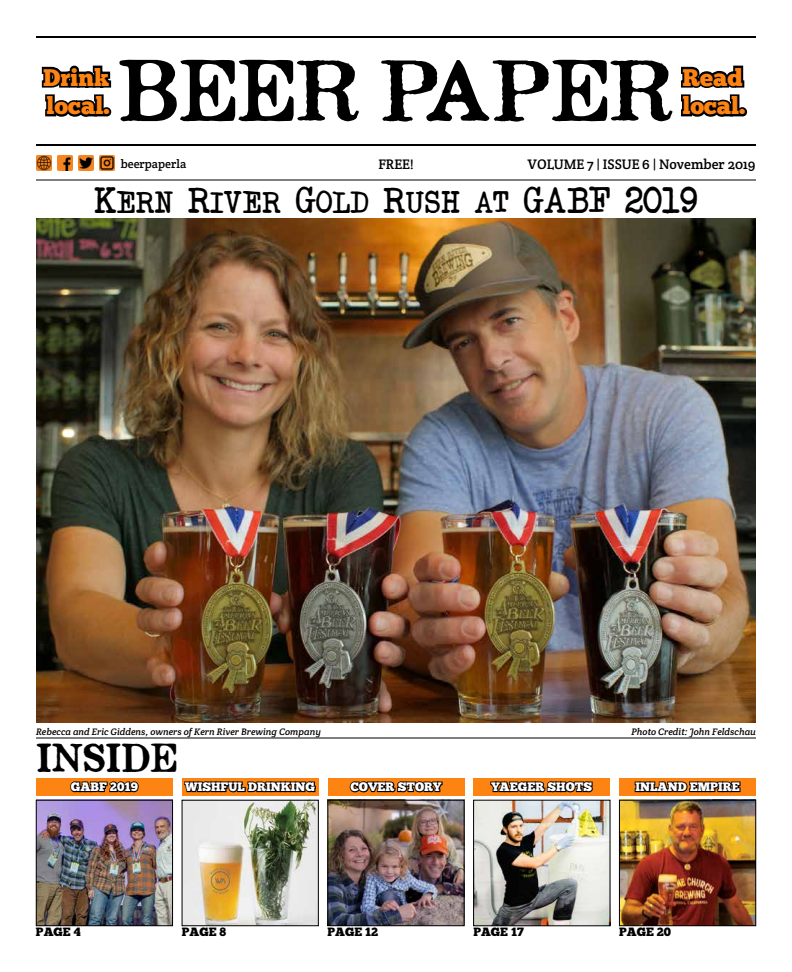
<style>
.page{position:relative;width:792px;height:972px;background:#fff}
.page>*{position:absolute;margin:0;border:0;box-sizing:border-box;transform-origin:0 0}
.t1{font:68px "Opera Lyrics Smooth";color:#000}
.t2{font:31.4px "Opera Lyrics Smooth";color:#000}
.t3{font:30px "Another Typewriter";letter-spacing:.02em;color:#000}
.t4{font:24px/28.8px "Chunk Five";color:#fd8413}
.t5{font:14px "Crete Round";color:#000}
.t6{font:12.3px "Chunk Five";color:#fff}
.t7{font:12px "Chunk Five";color:#000}
.t8{font:12px "Crete Round";color:#000}
.t9{font:italic 9.5px "Crete Round";color:#000}
.s1{font-size:36px}
</style>
<div class="page">
<hr style="left:36px;top:738px;width:720px;height:1px;background:#000">
<hr style="left:36px;top:144px;width:720px;height:2px;background:#000">
<hr style="left:36px;top:36px;width:720px;height:2px;background:#000">
<hr style="left:36px;top:180px;width:720px;height:1px;background:#000">
<img style="left:36px;top:155px;width:15px;height:15px">
<img style="left:57px;top:155px;width:15px;height:15px">
<img style="left:100px;top:155px;width:15px;height:15px">
<img style="left:78px;top:155px;width:16px;height:15px">
<svg style="left:41px;top:65px;width:71px;height:52px"></svg>
<div style="left:102px;top:107px;width:9px;height:9px;border:4px solid #000;border-radius:50%"></div>
<svg style="left:681px;top:65px;width:65px;height:52px"></svg>
<div style="left:738px;top:107px;width:9px;height:9px;border:4px solid #000;border-radius:50%"></div>
<div style="left:473px;top:778px;width:137px;height:18px;background:#fd8413"></div>
<svg style="left:490px;top:781px;width:103px;height:12px"></svg>
<div style="left:619px;top:778px;width:137px;height:18px;background:#fd8413"></div>
<svg style="left:634px;top:781px;width:107px;height:12px"></svg>
<div style="left:328px;top:778px;width:136px;height:18px;background:#fd8413"></div>
<svg style="left:349px;top:781px;width:94px;height:12px"></svg>
<div style="left:36px;top:778px;width:137px;height:18px;background:#fd8413"></div>
<svg style="left:70px;top:781px;width:69px;height:12px"></svg>
<div style="left:182px;top:778px;width:137px;height:18px;background:#fd8413"></div>
<svg style="left:184px;top:781px;width:132px;height:12px;background:#381d04"></svg>
<img style="left:330px;top:802px;width:132px;height:122px">
<div style="left:328px;top:800px;width:136px;height:126px;border:1px solid #000"></div>
<img style="left:184px;top:802px;width:133px;height:122px">
<div style="left:182px;top:800px;width:137px;height:126px;border:1px solid #000"></div>
<img style="left:38px;top:802px;width:133px;height:122px">
<div style="left:36px;top:800px;width:137px;height:126px;border:1px solid #000"></div>
<img style="left:621px;top:802px;width:133px;height:122px">
<div style="left:619px;top:800px;width:137px;height:126px;border:1px solid #000"></div>
<img style="left:475px;top:802px;width:133px;height:122px">
<div style="left:473px;top:800px;width:137px;height:126px;border:1px solid #000"></div>
<img style="left:36px;top:219px;width:720px;height:503px">
<h1 class="t1" style="left:118px;top:54px;width:558px">BEER PAPER</h1>
<h3 class="t4" style="left:43px;top:63px;width:68px">Drink local.</h3>
<h3 class="t4" style="left:682px;top:63px;width:65px">Read local.</h3>
<p class="t8" style="left:121px;top:156px;width:67px">beerpaperla</p>
<h3 class="t5" style="left:528px;top:155px;width:229px">VOLUME 7 | ISSUE 6 | November 2019</h3>
<h3 class="t5" style="left:378px;top:155px;width:37px">FREE!</h3>
<h3 class="t3" style="left:95px;top:183px;width:604px"><span class="s1">K</span>ERN <span class="s1">R</span>IVER <span class="s1">G</span>OLD <span class="s1">R</span>USH AT <span class="s1">GABF 2019</span></h3>
<p class="t9" style="left:36px;top:725px;width:287px">Rebecca and Eric Giddens, owners of Kern River Brewing Company</p>
<p class="t9" style="left:632px;top:725px;width:126px">Photo Credit: John Feldschau</p>
<h2 class="t2" style="left:36px;top:741px;width:143px">INSIDE</h2>
<p class="t6" style="left:71px;top:780px;width:68px">GABF 2019</p>
<p class="t6" style="left:185px;top:780px;width:131px">WISHFUL DRINKING</p>
<p class="t6" style="left:351px;top:780px;width:92px">COVER STORY</p>
<p class="t6" style="left:491px;top:780px;width:102px">YAEGER SHOTS</p>
<p class="t6" style="left:635px;top:780px;width:106px">INLAND EMPIRE</p>
<p class="t7" style="left:36px;top:924px;width:46px">PAGE 4</p>
<p class="t7" style="left:473px;top:924px;width:52px">PAGE 17</p>
<p class="t7" style="left:182px;top:924px;width:46px">PAGE 8</p>
<p class="t7" style="left:328px;top:924px;width:52px">PAGE 12</p>
<p class="t7" style="left:619px;top:924px;width:53px">PAGE 20</p>
</div>
